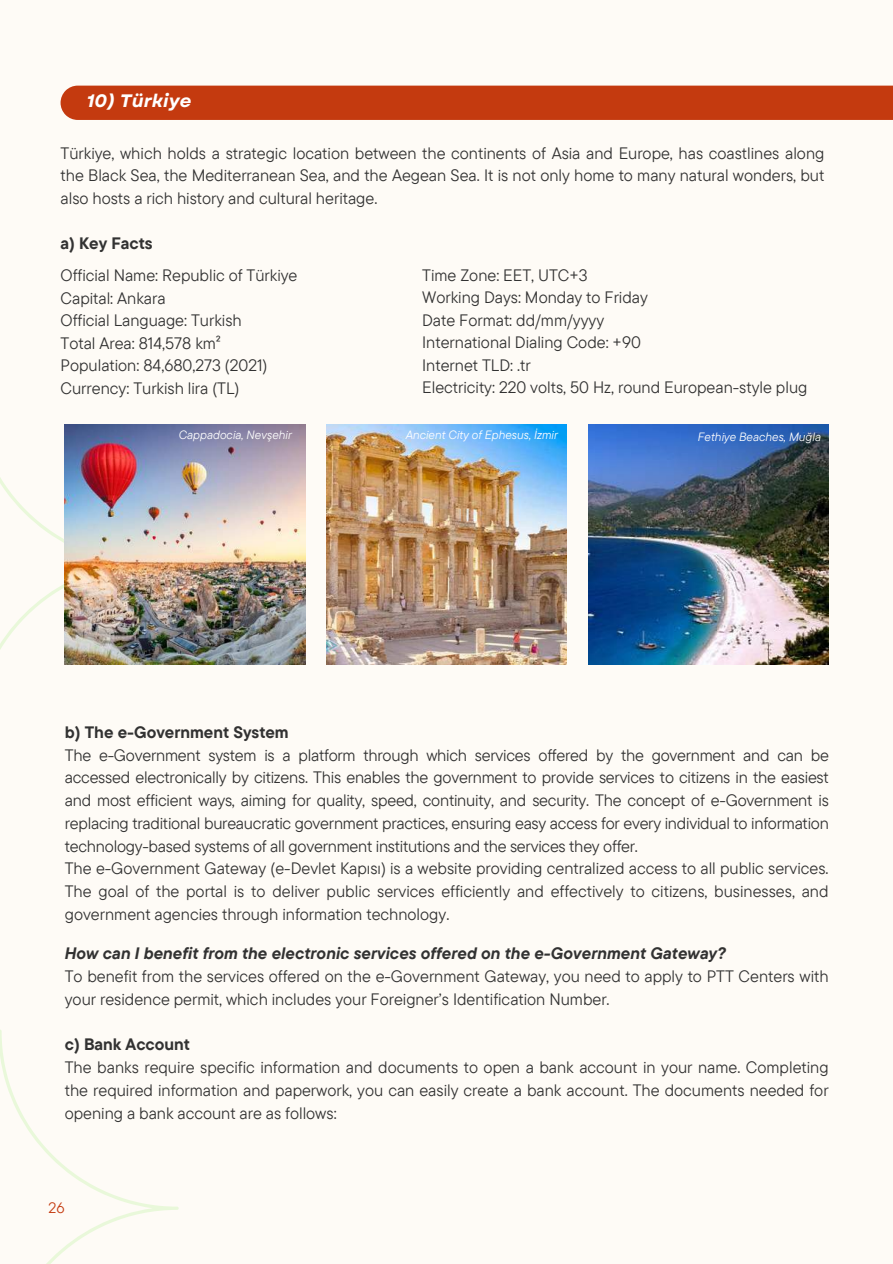
<style>
.page{position:relative;width:893px;height:1264px;background:#fff}
.page>*{position:absolute;margin:0;border:0;box-sizing:border-box;transform-origin:0 0}
.t1{font:italic 700 18px "Garet";color:#fff}
.t2{font:16.5px/22.5px "TT Commons Pro";color:#323232}
.t3{font:italic 700 16.5px "TT Commons Pro";color:#323232}
.t4{font:700 16.5px "TT Commons Pro";color:#323232}
.t5{font:15px "TT Commons Pro";color:#c43a0f}
.t6{font:italic 12px "TT Commons Pro";color:#fff}
</style>
<div class="page">
<div style="left:0;top:0;width:892px;height:1263px;background:#fefbf6"></div>
<svg style="left:0;top:424px;width:151px;height:241px"></svg>
<div style="left:61px;top:86px;width:831px;height:34px;background:#c43a0f"></div>
<img style="left:65px;top:424px;width:240px;height:240px">
<img style="left:326px;top:424px;width:241px;height:240px">
<img style="left:588px;top:424px;width:240px;height:240px">
<svg style="left:0;top:1030px;width:178px;height:233px"></svg>
<p class="t1" style="left:87px;top:88px;width:106px">10) Türkiye</p>
<p class="t2" style="left:61px;top:141px;width:765px;text-align:justify">Türkiye, which holds a strategic location between the continents of Asia and Europe, has coastlines along the Black Sea, the Mediterranean Sea, and the Aegean Sea. It is not only home to many natural wonders, but also hosts a rich history and cultural heritage.</p>
<p class="t4" style="left:61px;top:232px;width:94px">a) Key Facts</p>
<p class="t2" style="left:61px;top:264px;width:238px">Official Name: Republic of Türkiye<br>Capital: Ankara<br>Official Language: Turkish<br>Total Area: 814,578 km²<br>Population: 84,680,273 (2021)<br>Currency: Turkish lira (TL)</p>
<p class="t2" style="left:422px;top:263px;width:386px">Time Zone: EET, UTC+3<br>Working Days: Monday to Friday<br>Date Format: dd/mm/yyyy<br>International Dialing Code: +90<br>Internet TLD: .tr<br>Electricity: 220 volts, 50 Hz, round European-style plug</p>
<p class="t6" style="left:179px;top:427px;width:115px">Cappadocia, Nevşehir</p>
<p class="t6" style="left:406px;top:427px;width:154px">Ancient City of Ephesus, İzmir</p>
<p class="t6" style="left:698px;top:428px;width:125px">Fethiye Beaches, Muğla</p>
<p class="t4" style="left:65px;top:721px;width:225px">b) The e-Government System</p>
<p class="t2" style="left:65px;top:743px;width:765px">The e-Government system is a platform through which services offered by the government and can be accessed electronically by citizens. This enables the government to provide services to citizens in the easiest and most efficient ways, aiming for quality, speed, continuity, and security. The concept of e-Government is replacing traditional bureaucratic government practices, ensuring easy access for every individual to information technology-based systems of all government institutions and the services they offer.<br>The e-Government Gateway (e-Devlet Kapısı) is a website providing centralized access to all public services.<br>The goal of the portal is to deliver public services efficiently and effectively to citizens, businesses, and government agencies through information technology.</p>
<p class="t3" style="left:65px;top:942px;width:662px">How can I benefit from the electronic services offered on the e-Government Gateway?</p>
<p class="t2" style="left:65px;top:964px;width:765px">To benefit from the services offered on the e-Government Gateway, you need to apply to PTT Centers with your residence permit, which includes your Foreigner’s Identification Number.</p>
<p class="t4" style="left:65px;top:1033px;width:127px">c) Bank Account</p>
<p class="t2" style="left:65px;top:1055px;width:765px;text-align:justify">The banks require specific information and documents to open a bank account in your name. Completing the required information and paperwork, you can easily create a bank account. The documents needed for opening a bank account are as follows:</p>
<p class="t5" style="left:49px;top:1197px;width:18px">26</p>
</div>
